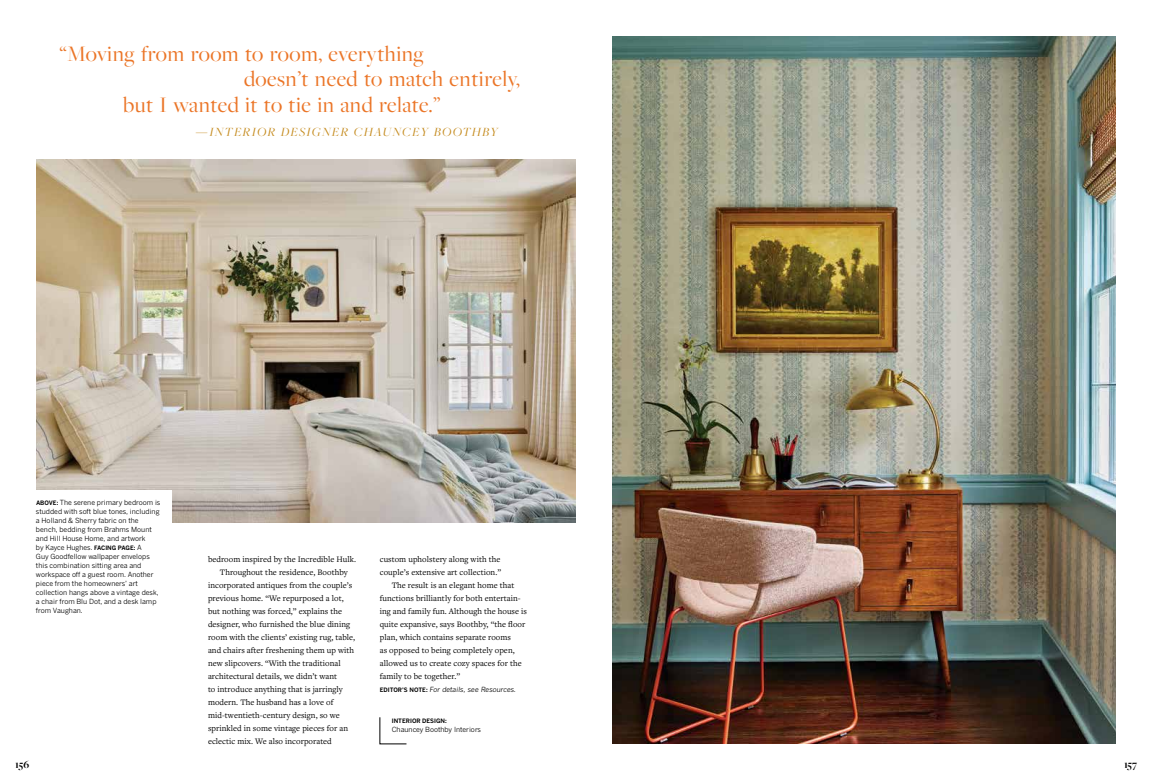
<style>
.page{position:relative;width:1152px;height:783px;background:#fff}
.page>*{position:absolute;margin:0;border:0;box-sizing:border-box;transform-origin:0 0}
.t1{font:23px "Freight Big Pro";letter-spacing:.02em;color:#eb7527}
.t2{font:italic 13px "Freight Big Pro";letter-spacing:.09em;color:#c58b1e}
.t3{font:700 11px "Freight Big Pro";color:#000}
.t4{font:8.7px "Freight Text Pro";letter-spacing:.005em;color:#000}
.t5{font:7px/9px "Benton Gothic";color:#000}
.t6{font:italic 7px "Benton Gothic";letter-spacing:-.01em;color:#000}
.t7{font:700 6px "Benton Gothic";color:#000}
.s1{font-weight:700;font-size:6px}
.s2{font-weight:700;font-style:normal;font-size:6px}
</style>
<div class="page">
<svg style="left:380px;top:717px;width:27px;height:27px"></svg>
<img style="left:612px;top:36px;width:504px;height:708px">
<img style="left:36px;top:159px;width:540px;height:364px">
<div style="left:27px;top:490px;width:145px;height:141px;background:#fff"></div>
<h1 class="t1" style="left:59px;top:38px;width:366px">“Moving from room to room, everything</h1>
<h1 class="t1" style="left:244px;top:64px;width:277px">doesn’t need to match entirely,</h1>
<h1 class="t1" style="left:124px;top:90px;width:318px">but I wanted it to tie in and relate.”</h1>
<h2 class="t2" style="left:196px;top:123px;width:304px">—INTERIOR DESIGNER CHAUNCEY BOOTHBY</h2>
<p class="t5" style="left:36px;top:498px;width:126px"><span class="s1">ABOVE:</span> The serene primary bedroom is studded with soft blue tones, including a Holland &amp; Sherry fabric on the bench, bedding from Brahms Mount and Hill House Home, and artwork<br>by Kayce Hughes. <span class="s1">FACING PAGE:</span> A<br>Guy Goodfellow wallpaper envelops this combination sitting area and workspace off a guest room. Another piece from the homeowners’ art collection hangs above a vintage desk, a chair from Blu Dot, and a desk lamp from Vaughan.</p>
<p class="t4" style="left:208px;top:553px;width:150px">bedroom inspired by the Incredible Hulk.</p>
<p class="t4" style="left:220px;top:566px;width:129px">Throughout the residence, Boothby</p>
<p class="t4" style="left:208px;top:579px;width:146px">incorporated antiques from the couple’s</p>
<p class="t4" style="left:208px;top:592px;width:137px">previous home. “We repurposed a lot,</p>
<p class="t4" style="left:208px;top:605px;width:136px">but nothing was forced,” explains the</p>
<p class="t4" style="left:208px;top:618px;width:144px">designer, who furnished the blue dining</p>
<p class="t4" style="left:208px;top:631px;width:149px">room with the clients’ existing rug, table,</p>
<p class="t4" style="left:208px;top:644px;width:148px">and chairs after freshening them up with</p>
<p class="t4" style="left:208px;top:657px;width:134px">new slipcovers. “With the traditional</p>
<p class="t4" style="left:208px;top:670px;width:131px">architectural details, we didn’t want</p>
<p class="t4" style="left:208px;top:683px;width:136px">to introduce anything that is jarringly</p>
<p class="t4" style="left:208px;top:696px;width:127px">modern. The husband has a love of</p>
<p class="t4" style="left:208px;top:709px;width:133px">mid-twentieth-century design, so we</p>
<p class="t4" style="left:208px;top:722px;width:142px">sprinkled in some vintage pieces for an</p>
<p class="t4" style="left:208px;top:735px;width:125px">eclectic mix. We also incorporated</p>
<p class="t4" style="left:380px;top:553px;width:122px">custom upholstery along with the</p>
<p class="t4" style="left:380px;top:566px;width:123px">couple’s extensive art collection.”</p>
<p class="t4" style="left:392px;top:579px;width:124px">The result is an elegant home that</p>
<p class="t4" style="left:380px;top:592px;width:142px">functions brilliantly for both entertain-</p>
<p class="t4" style="left:380px;top:605px;width:149px">ing and family fun. Although the house is</p>
<p class="t4" style="left:380px;top:618px;width:147px">quite expansive, says Boothby, “the floor</p>
<p class="t4" style="left:380px;top:631px;width:133px">plan, which contains separate rooms</p>
<p class="t4" style="left:380px;top:644px;width:136px">as opposed to being completely open,</p>
<p class="t4" style="left:380px;top:657px;width:143px">allowed us to create cozy spaces for the</p>
<p class="t4" style="left:380px;top:670px;width:82px">family to be together.”</p>
<p class="t6" style="left:380px;top:685px;width:138px"><span class="s2">EDITOR’S NOTE:</span> For details, see Resources.</p>
<p class="t7" style="left:392px;top:717px;width:57px">INTERIOR DESIGN:</p>
<p class="t5" style="left:392px;top:725px;width:91px">Chauncey Boothby Interiors</p>
<p class="t3" style="left:15px;top:757px;width:16px">156</p>
<p class="t3" style="left:1124px;top:757px;width:14px">157</p>
</div>
